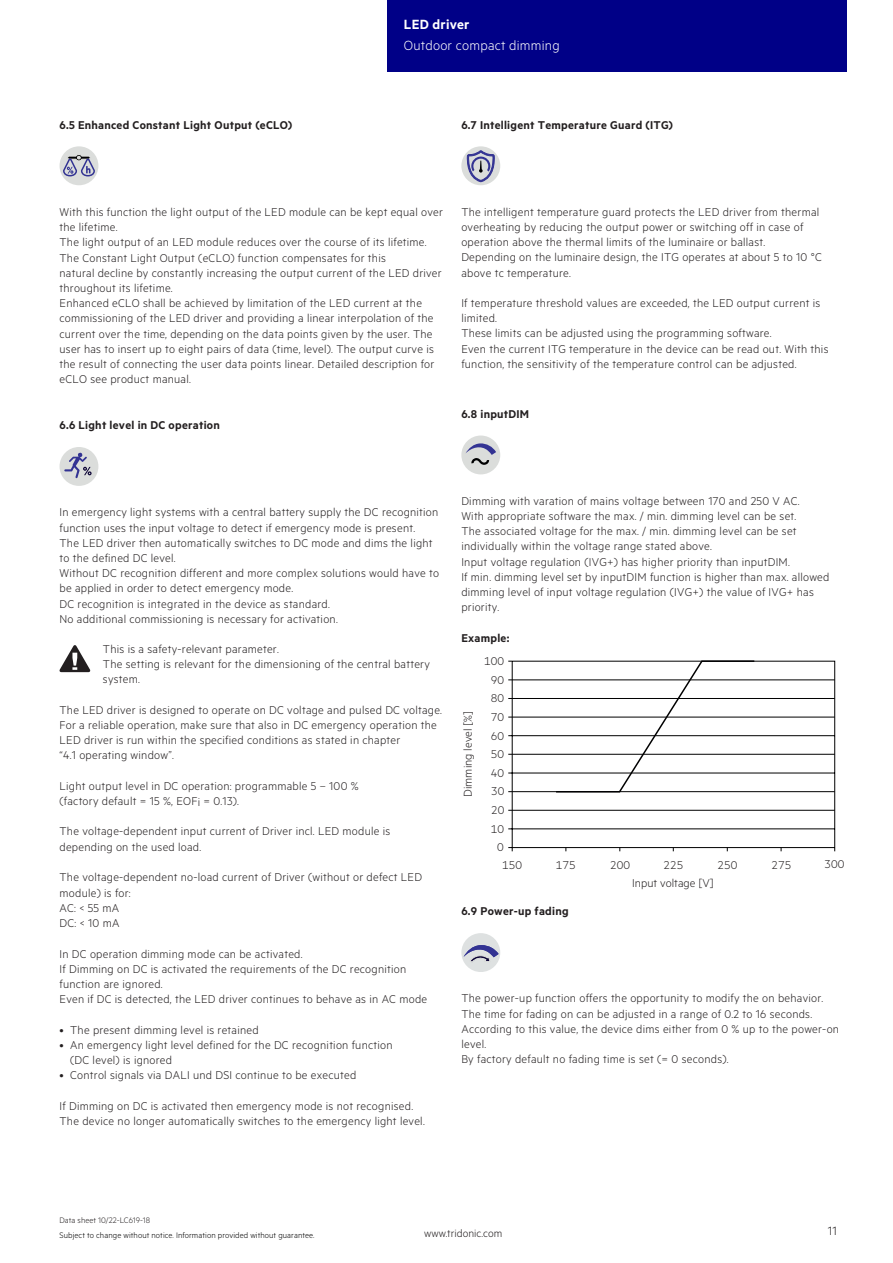
<style>
.page{position:relative;width:893px;height:1263px;background:#fff}
.page>*{position:absolute;margin:0;border:0;box-sizing:border-box;transform-origin:0 0}
.t1{font:15px "Tridonic Metric Print Light";letter-spacing:.015em;color:#fff}
.t2{font:15px "Tridonic Metric Print Semi";letter-spacing:.015em;color:#fff}
.t3{font:13.5px "Tridonic Metric Print Light";color:#231f20}
.t4{font:12.75px/15.1px "Tridonic Metric Print Light";letter-spacing:.02em;color:#231f20}
.t5{font:12.75px "Tridonic Metric Print Semi";letter-spacing:.02em;color:#231f20}
.t6{font:12px "Tridonic Metric Print Light";letter-spacing:.005em;color:#231f20}
.t7{font:9px "Tridonic Metric Print Light";letter-spacing:.01em;color:#000}
.t8{font:9px "Tridonic Metric Print Light";letter-spacing:.005em;color:#231f20}
</style>
<div class="page">
<div style="left:387px;top:0;width:459px;height:72px;background:#000087"></div>
<div style="left:461px;top:146px;width:39px;height:39px;background:#dbdddb;border-radius:50%"></div>
<svg style="left:467px;top:146px;width:28px;height:36px"></svg>
<div style="left:461px;top:933px;width:39px;height:39px;background:#dee1e1;border-radius:50%"></div>
<svg style="left:463px;top:945px;width:36px;height:19px"></svg>
<div style="left:461px;top:435px;width:39px;height:39px;background:#dbdddb;border-radius:50%"></div>
<svg style="left:466px;top:443px;width:30px;height:22px"></svg>
<svg style="left:508px;top:660px;width:327px;height:192px"></svg>
<hr style="left:508px;top:810px;width:327px;height:1px;background:#000001">
<hr style="left:508px;top:791px;width:327px;height:1px;background:#000001">
<hr style="left:508px;top:754px;width:327px;height:1px;background:#000001">
<hr style="left:508px;top:698px;width:327px;height:1px;background:#000001">
<hr style="left:508px;top:717px;width:327px;height:1px;background:#000001">
<hr style="left:508px;top:679px;width:327px;height:1px;background:#000001">
<svg style="left:555px;top:660px;width:201px;height:133px"></svg>
<div style="left:60px;top:447px;width:38px;height:39px;background:#dbdddb;border-radius:50%"></div>
<svg style="left:64px;top:452px;width:28px;height:26px"></svg>
<svg style="left:60px;top:645px;width:30px;height:27px"></svg>
<div style="left:60px;top:146px;width:38px;height:39px;background:#dbdddb;border-radius:50%"></div>
<svg style="left:62px;top:146px;width:34px;height:31px"></svg>
<p class="t5" style="left:60px;top:117px;width:234px">6.5 Enhanced Constant Light Output (eCLO)</p>
<p class="t2" style="left:404px;top:15px;width:67px">LED driver</p>
<p class="t1" style="left:404px;top:37px;width:157px">Outdoor compact dimming</p>
<p class="t5" style="left:461px;top:117px;width:213px">6.7 Intelligent Temperature Guard (ITG)</p>
<p class="t4" style="left:60px;top:204px;width:385px">With this function the light output of the LED module can be kept equal over the lifetime.<br>The light output of an LED module reduces over the course of its lifetime.<br>The Constant Light Output (eCLO) function compensates for this<br>natural decline by constantly increasing the output current of the LED driver throughout its lifetime.<br>Enhanced eCLO shall be achieved by limitation of the LED current at the commissioning of the LED driver and providing a linear interpolation of the current over the time, depending on the data points given by the user. The user has to insert up to eight pairs of data (time, level). The output curve is the result of connecting the user data points linear. Detailed description for eCLO see product manual.</p>
<p class="t5" style="left:60px;top:418px;width:162px">6.6 Light level in DC operation</p>
<p class="t4" style="left:461px;top:204px;width:362px">The intelligent temperature guard protects the LED driver from thermal overheating by reducing the output power or switching off in case of operation above the thermal limits of the luminaire or ballast.<br>Depending on the luminaire design, the ITG operates at about 5 to 10 °C above tc temperature.</p>
<p class="t4" style="left:461px;top:295px;width:369px">If temperature threshold values are exceeded, the LED output current is limited.<br>These limits can be adjusted using the programming software.<br>Even the current ITG temperature in the device can be read out. With this function, the sensitivity of the temperature control can be adjusted.</p>
<p class="t5" style="left:461px;top:406px;width:69px">6.8 inputDIM</p>
<p class="t4" style="left:60px;top:504px;width:381px">In emergency light systems with a central battery supply the DC recognition function uses the input voltage to detect if emergency mode is present.<br>The LED driver then automatically switches to DC mode and dims the light to the defined DC level.<br>Without DC recognition different and more complex solutions would have to be applied in order to detect emergency mode.<br>DC recognition is integrated in the device as standard.<br>No additional commissioning is necessary for activation.</p>
<p class="t4" style="left:103px;top:641px;width:328px">This is a safety-relevant parameter.<br>The setting is relevant for the dimensioning of the central battery system.</p>
<p class="t4" style="left:60px;top:702px;width:384px">The LED driver is designed to operate on DC voltage and pulsed DC voltage.<br>For a reliable operation, make sure that also in DC emergency operation the LED driver is run within the specified conditions as stated in chapter<br>“4.1 operating window”.</p>
<p class="t4" style="left:60px;top:778px;width:301px">Light output level in DC operation: programmable 5 – 100 % (factory default = 15 %, EOFi = 0.13).</p>
<p class="t4" style="left:60px;top:823px;width:332px">The voltage-dependent input current of Driver incl. LED module is depending on the used load.</p>
<p class="t4" style="left:60px;top:869px;width:364px">The voltage-dependent no-load current of Driver (without or defect LED module) is for:<br>AC: &lt; 55 mA<br>DC: &lt; 10 mA</p>
<p class="t4" style="left:60px;top:946px;width:369px">In DC operation dimming mode can be activated.<br>If Dimming on DC is activated the requirements of the DC recognition function are ignored.<br>Even if DC is detected, the LED driver continues to behave as in AC mode</p>
<p class="t4" style="left:60px;top:1022px;width:201px">• The present dimming level is retained</p>
<p class="t4" style="left:70px;top:1037px;width:324px;text-indent:-11px">• An emergency light level defined for the DC recognition function (DC level) is ignored</p>
<p class="t4" style="left:60px;top:1067px;width:298px">• Control signals via DALI und DSI continue to be executed</p>
<p class="t4" style="left:60px;top:1097px;width:367px">If Dimming on DC is activated then emergency mode is not recognised.<br>The device no longer automatically switches to the emergency light level.</p>
<p class="t4" style="left:461px;top:493px;width:370px">Dimming with varation of mains voltage between 170 and 250 V AC.<br>With appropriate software the max. / min. dimming level can be set.<br>The associated voltage for the max. / min. dimming level can be set individually within the voltage range stated above.<br>Input voltage regulation (IVG+) has higher priority than inputDIM.<br>If min. dimming level set by inputDIM function is higher than max. allowed dimming level of input voltage regulation (IVG+) the value of IVG+ has priority.</p>
<p class="t5" style="left:461px;top:630px;width:49px">Example:</p>
<p class="t4" style="left:484px;top:653px;width:21px">100</p>
<p class="t4" style="left:460px;top:797px;width:87px;rotate:-90deg">Dimming level [%]</p>
<p class="t4" style="left:491px;top:672px;width:15px">90</p>
<p class="t4" style="left:491px;top:689px;width:15px;line-height:18.6px">80<br>70</p>
<p class="t4" style="left:491px;top:728px;width:15px">60</p>
<p class="t4" style="left:491px;top:746px;width:15px">50</p>
<p class="t4" style="left:491px;top:765px;width:15px">40</p>
<p class="t4" style="left:491px;top:783px;width:15px">30</p>
<p class="t4" style="left:491px;top:802px;width:15px">20</p>
<p class="t4" style="left:491px;top:821px;width:15px">10</p>
<p class="t4" style="left:497px;top:839px;width:8px">0</p>
<p class="t4" style="left:502px;top:857px;width:21px">150</p>
<p class="t4" style="left:556px;top:856px;width:21px">175</p>
<p class="t4" style="left:610px;top:856px;width:21px">200</p>
<p class="t4" style="left:664px;top:856px;width:21px">225</p>
<p class="t4" style="left:718px;top:856px;width:21px">250</p>
<p class="t4" style="left:771px;top:856px;width:21px">275</p>
<p class="t4" style="left:824px;top:855px;width:21px">300</p>
<p class="t4" style="left:632px;top:875px;width:83px">Input voltage [V]</p>
<p class="t5" style="left:461px;top:904px;width:109px">6.9 Power-up fading</p>
<p class="t4" style="left:461px;top:990px;width:379px">The power-up function offers the opportunity to modify the on behavior.<br>The time for fading on can be adjusted in a range of 0.2 to 16 seconds.<br>According to this value, the device dims either from 0 % up to the power-on level.<br>By factory default no fading time is set (= 0 seconds).</p>
<p class="t8" style="left:60px;top:1215px;width:92px">Data sheet 10/22-LC619-18</p>
<p class="t7" style="left:60px;top:1229px;width:257px">Subject to change without notice. Information provided without guarantee.</p>
<p class="t6" style="left:424px;top:1227px;width:80px">www.tridonic.com</p>
<p class="t3" style="left:828px;top:1223px;width:11px">11</p>
</div>
